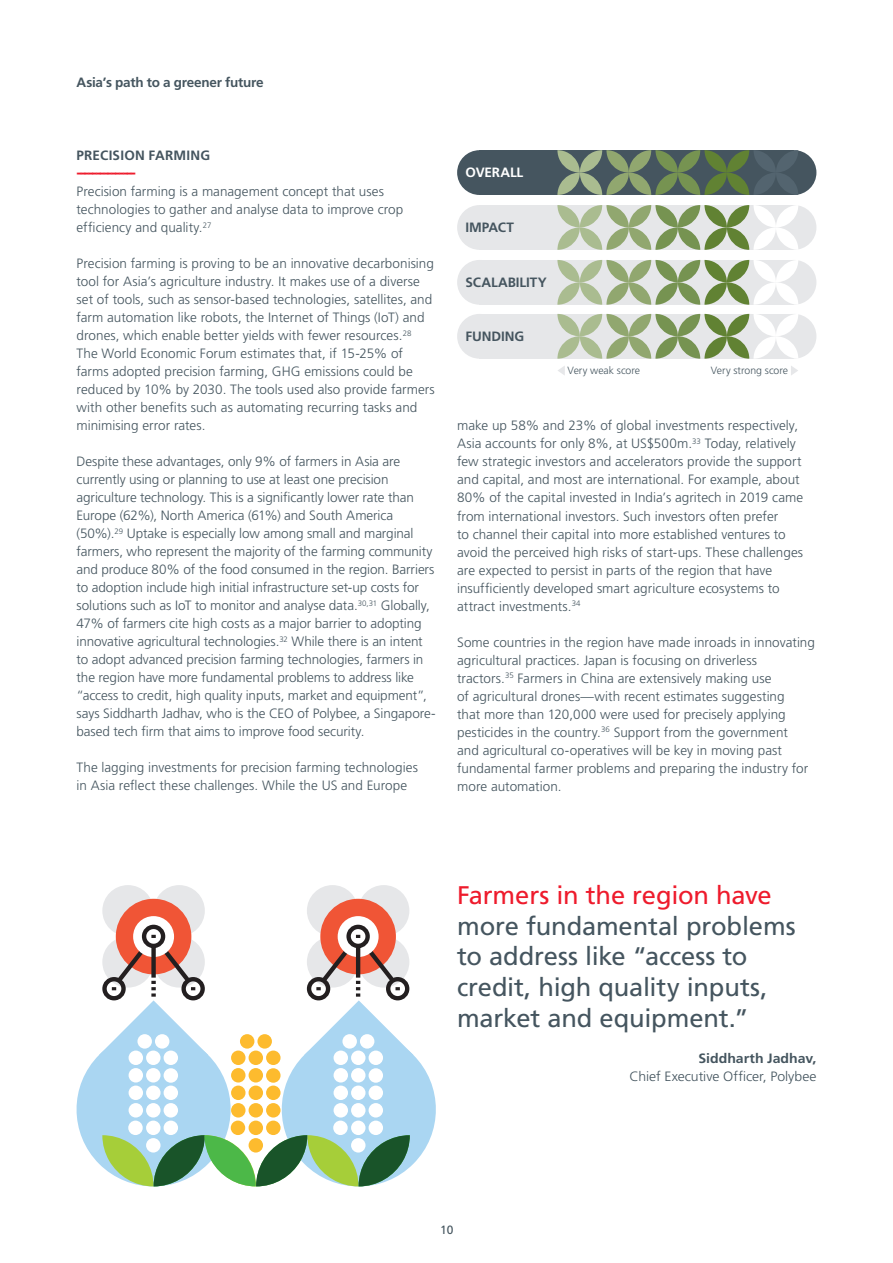
<style>
.page{position:relative;width:893px;height:1263px;background:#fff}
.page>*{position:absolute;margin:0;border:0;box-sizing:border-box;transform-origin:0 0}
.New_Callout{font:25.5px/30.6px "Frutiger LT Std";letter-spacing:-.01em;color:#45555f}
.New_subhead_line{font:700 16.5px "Frutiger LT Std";color:#ee1b2c}
.New_bodytext_no_inde{font:300 13.5px/18px "Frutiger LT Std";color:#45555f}
.Cover_Header{font:700 13.5px "Frutiger LT Pro";letter-spacing:-.015em;color:#45555f}
.New_Callout_name_tit{font:300 13.5px/18px "Frutiger LT Std";letter-spacing:-.005em;color:#45555f;text-align:right;scale:1.04 1}
.New_Subhead{font:700 13.5px "Frutiger LT Std";letter-spacing:.015em;color:#45555f}
.Cover_Header-2{font:700 13.5px "Frutiger LT Pro";letter-spacing:-.01em;color:#fff}
.t1{font:12px "Frutiger LT Pro";color:#45555f}
.Body_Copy_new{font:300 10.5px "Frutiger LT Std";color:#45555f}
.s1{color:#ee1b2c}
.s2{font-weight:700}
</style>
<div class="page">
<div style="left:154px;top:885px;width:51px;height:51px;background:#e6e7e9;border-radius:50%"></div>
<div style="left:358px;top:885px;width:51px;height:51px;background:#e6e7e9;border-radius:50%"></div>
<div style="left:102px;top:885px;width:52px;height:51px;background:#e6e7e9;border-radius:50%"></div>
<div style="left:307px;top:885px;width:51px;height:51px;background:#e6e7e9;border-radius:50%"></div>
<div style="left:116px;top:899px;width:75px;height:75px;background:#f05536;border-radius:50%"></div>
<div style="left:133px;top:916px;width:41px;height:41px;background:#fff;border-radius:50%"></div>
<div style="left:320px;top:899px;width:76px;height:75px;background:#f05536;border-radius:50%"></div>
<div style="left:338px;top:916px;width:41px;height:41px;background:#fff;border-radius:50%"></div>
<svg style="left:76px;top:922px;width:360px;height:265px"></svg>
<div style="left:457px;top:205px;width:45px;height:45px;background:#e6e7e9;border-radius:50%"></div>
<div style="left:479px;top:205px;width:315px;height:45px;background:#e6e7e9"></div>
<div style="left:772px;top:205px;width:44px;height:45px;background:#e6e7e9;border-radius:50%"></div>
<div style="left:457px;top:260px;width:45px;height:45px;background:#e6e7e9;border-radius:50%"></div>
<div style="left:479px;top:260px;width:315px;height:45px;background:#e6e7e9"></div>
<div style="left:772px;top:260px;width:44px;height:45px;background:#e6e7e9;border-radius:50%"></div>
<div style="left:457px;top:314px;width:45px;height:45px;background:#e6e7e9;border-radius:50%"></div>
<div style="left:479px;top:314px;width:315px;height:45px;background:#e6e7e9"></div>
<div style="left:772px;top:314px;width:44px;height:45px;background:#e6e7e9;border-radius:50%"></div>
<svg style="left:557px;top:205px;width:241px;height:45px"></svg>
<svg style="left:557px;top:260px;width:241px;height:45px"></svg>
<svg style="left:557px;top:314px;width:241px;height:45px"></svg>
<svg style="left:558px;top:366px;width:7px;height:9px"></svg>
<svg style="left:791px;top:366px;width:7px;height:9px"></svg>
<div style="left:457px;top:150px;width:45px;height:45px;background:#45555f;border-radius:50%"></div>
<div style="left:479px;top:150px;width:315px;height:45px;background:#45555f"></div>
<div style="left:772px;top:150px;width:44px;height:45px;background:#45555f;border-radius:50%"></div>
<svg style="left:557px;top:150px;width:241px;height:45px"></svg>
<p class="Cover_Header" style="left:77px;top:74px;width:189px">Asia’s path to a greener future</p>
<p class="New_Subhead" style="left:77px;top:148px;width:135px">PRECISION FARMING</p>
<p class="New_subhead_line" style="left:77px;top:163px;width:61px">---------------</p>
<p class="New_bodytext_no_inde" style="left:77px;top:183px;width:328px">Precision farming is a management concept that uses technologies to gather and analyse data to improve crop efficiency and quality.<sup>27</sup></p>
<p class="New_bodytext_no_inde" style="left:77px;top:255px;width:360px">Precision farming is proving to be an innovative decarbonising tool for Asia’s agriculture industry. It makes use of a diverse set of tools, such as sensor-based technologies, satellites, and farm automation like robots, the Internet of Things (IoT) and drones, which enable better yields with fewer resources.<sup>28<br></sup>The World Economic Forum estimates that, if 15-25% of farms adopted precision farming, GHG emissions could be reduced by 10% by 2030. The tools used also provide farmers with other benefits such as automating recurring tasks and minimising error rates.</p>
<p class="New_bodytext_no_inde" style="left:77px;top:453px;width:361px">Despite these advantages, only 9% of farmers in Asia are currently using or planning to use at least one precision agriculture technology. This is a significantly lower rate than Europe (62%), North America (61%) and South America (50%).<sup>29</sup> Uptake is especially low among small and marginal farmers, who represent the majority of the farming community and produce 80% of the food consumed in the region. Barriers to adoption include high initial infrastructure set-up costs for solutions such as IoT to monitor and analyse data.<sup>30,31</sup> Globally, 47% of farmers cite high costs as a major barrier to adopting innovative agricultural technologies.<sup>32</sup> While there is an intent to adopt advanced precision farming technologies, farmers in the region have more fundamental problems to address like “access to credit, high quality inputs, market and equipment”, says Siddharth Jadhav, who is the CEO of Polybee, a Singapore&shy;based tech firm that aims to improve food security.</p>
<p class="New_bodytext_no_inde" style="left:77px;top:759px;width:343px">The lagging investments for precision farming technologies in Asia reflect these challenges. While the US and Europe</p>
<p class="Cover_Header-2" style="left:466px;top:164px;width:59px">OVERALL</p>
<p class="Cover_Header" style="left:466px;top:219px;width:50px">IMPACT</p>
<p class="Cover_Header" style="left:466px;top:274px;width:83px">SCALABILITY</p>
<p class="Cover_Header" style="left:466px;top:328px;width:60px">FUNDING</p>
<p class="Body_Copy_new" style="left:567px;top:365px;width:74px">Very weak score</p>
<p class="Body_Copy_new" style="left:711px;top:365px;width:79px">Very strong score</p>
<p class="New_bodytext_no_inde" style="left:457px;top:417px;width:348px">make up 58% and 23% of global investments respectively, Asia accounts for only 8%, at US$500m.<sup>33</sup> Today, relatively few strategic investors and accelerators provide the support and capital, and most are international. For example, about 80% of the capital invested in India’s agritech in 2019 came from international investors. Such investors often prefer<br>to channel their capital into more established ventures to avoid the perceived high risks of start-ups. These challenges are expected to persist in parts of the region that have insufficiently developed smart agriculture ecosystems to attract investments.<sup>34</sup></p>
<p class="New_bodytext_no_inde" style="left:457px;top:633px;width:359px">Some countries in the region have made inroads in innovating agricultural practices. Japan is focusing on driverless tractors.<sup>35</sup> Farmers in China are extensively making use<br>of agricultural drones—with recent estimates suggesting<br>that more than 120,000 were used for precisely applying pesticides in the country.<sup>36</sup> Support from the government<br>and agricultural co-operatives will be key in moving past fundamental farmer problems and preparing the industry for more automation.</p>
<p class="New_Callout" style="left:457px;top:880px;width:340px"><span class="s1">Farmers in the region have </span>more fundamental problems to address like “access to credit, high quality inputs, market and equipment.”</p>
<p class="New_Callout_name_tit" style="left:630px;top:1049px;width:181px"><span class="s2">Siddharth Jadhav,<br></span>Chief Executive Officer, Polybee</p>
<p class="t1" style="left:440px;top:1222px;width:15px">10</p>
</div>
